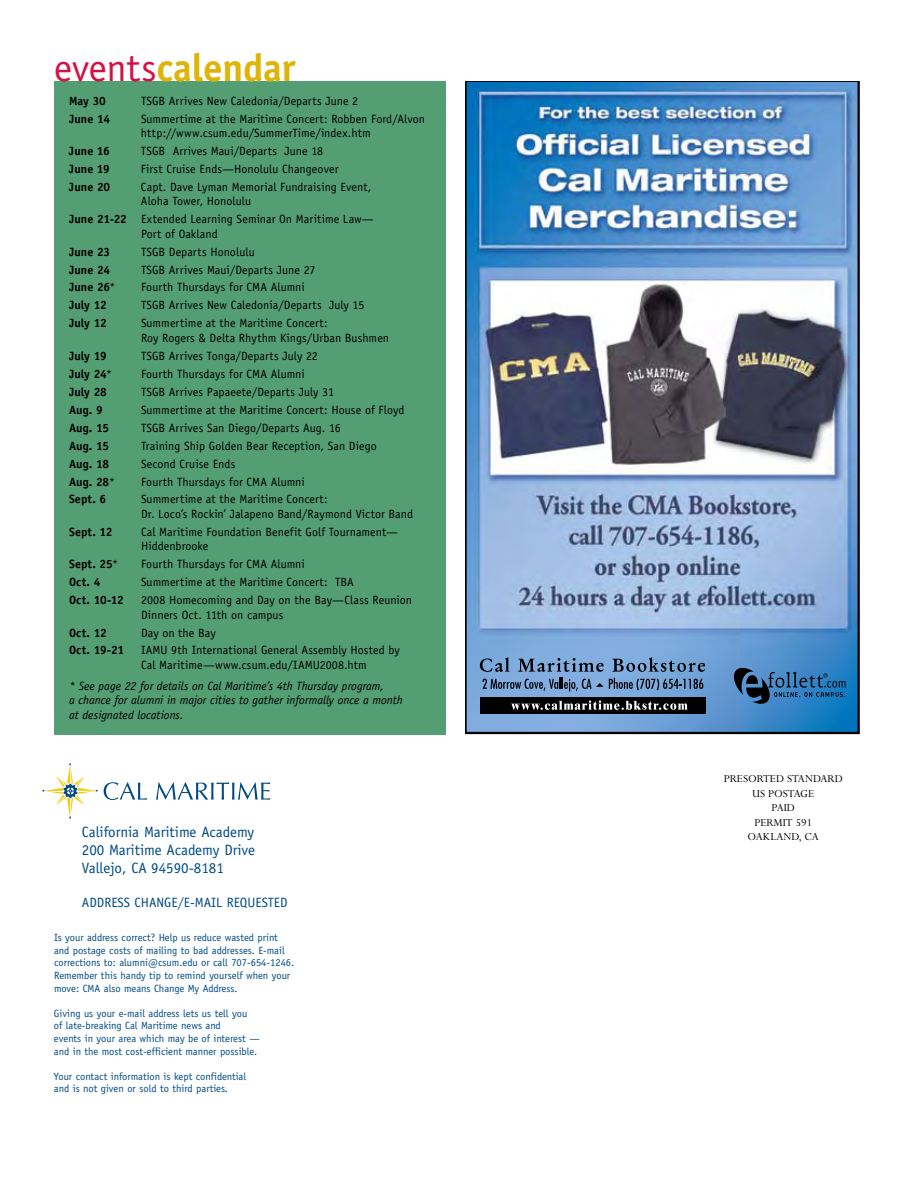
<style>
.page{position:relative;width:918px;height:1188px;background:#fff}
.page>*{position:absolute;margin:0;border:0;box-sizing:border-box;transform-origin:0 0}
.t1{font:700 39px "Officina Sans";letter-spacing:-.005em;color:#deb408}
.t2{font:15px/18px "Officina Sans";color:#004b85;text-align:justify}
.t3{font:13.5px "Officina Sans";color:#004b85}
.t4{font:12px/14.4px "Officina Sans";letter-spacing:.005em;color:#000}
.t5{font:700 12px "Officina Sans";color:#000}
.t6{font:italic 12px/14.4px "Officina Sans";color:#000}
.t7{font:12px/14.4px "Perpetua";color:#000;text-align:center}
.t8{font:10.5px/12.6px "Officina Sans";color:#004b85}
.s1{font-weight:400;color:#d31145}
.s2{font-weight:400}
.s3{font-weight:700}
</style>
<div class="page">
<div style="left:54px;top:81px;width:392px;height:653px;background:#549e73"></div>
<img style="left:466px;top:81px;width:394px;height:653px">
<div style="left:480px;top:697px;width:226px;height:17px;background:#000"></div>
<svg style="left:480px;top:657px;width:29px;height:15px"></svg>
<svg style="left:518px;top:658px;width:86px;height:14px"></svg>
<svg style="left:613px;top:657px;width:92px;height:15px"></svg>
<svg style="left:482px;top:678px;width:221px;height:14px"></svg>
<svg style="left:511px;top:700px;width:177px;height:10px"></svg>
<svg style="left:734px;top:668px;width:112px;height:36px"></svg>
<svg style="left:42px;top:763px;width:56px;height:56px"></svg>
<svg style="left:104px;top:782px;width:43px;height:18px"></svg>
<svg style="left:156px;top:782px;width:114px;height:18px"></svg>
<h1 class="t1" style="left:54px;top:43px;width:243px"><span class="s1">events</span>calendar</h1>
<p class="t5" style="left:69px;top:93px;width:38px">May 30</p>
<p class="t4" style="left:141px;top:93px;width:219px">TSGB Arrives N ew Caledonia/Departs June 2</p>
<p class="t5" style="left:69px;top:111px;width:61px">June 14 <span class="s2">S</span></p>
<p class="t4" style="left:141px;top:111px;width:286px;text-indent:6px">ummertime at the Maritime Concert: Robben Ford/Alvon http://www.csum.edu/SummerTime/index.htm</p>
<p class="t5" style="left:69px;top:143px;width:42px">June 16</p>
<p class="t4" style="left:141px;top:144px;width:184px">TSGB Arrives Maui/Departs June 18</p>
<p class="t5" style="left:69px;top:161px;width:42px">June 19</p>
<p class="t4" style="left:141px;top:162px;width:199px">First Cruise Ends—H onolulu Changeover</p>
<p class="t5" style="left:69px;top:179px;width:43px">June 20</p>
<p class="t4" style="left:141px;top:180px;width:232px">Capt. Dave Lyman Memorial Fundraising Event,<br>Aloha Tower, H onolulu</p>
<p class="t4" style="left:141px;top:212px;width:234px;text-indent:-72px"><span class="s3">June 21-22</span> Extended Learning Seminar On Maritime Law—<br>Port of Oakland</p>
<p class="t5" style="left:69px;top:244px;width:43px">June 23</p>
<p class="t4" style="left:141px;top:244px;width:115px">TSGB Departs H onolulu</p>
<p class="t5" style="left:69px;top:262px;width:43px">June 24</p>
<p class="t4" style="left:141px;top:262px;width:176px">TSGB Arrives Maui/Departs June 27</p>
<p class="t5" style="left:69px;top:280px;width:48px">June 26<span class="s2">*</span></p>
<p class="t4" style="left:141px;top:280px;width:165px">Fourth Thursdays for CMA Alumni</p>
<p class="t5" style="left:69px;top:298px;width:39px">July 12</p>
<p class="t4" style="left:141px;top:298px;width:225px">TSGB Arrives N ew Caledonia/Departs July 15</p>
<p class="t5" style="left:69px;top:316px;width:59px">July 12 <span class="s2">S</span></p>
<p class="t4" style="left:141px;top:316px;width:250px;text-indent:6px">ummertime at the Maritime Concert:<br>Roy Rogers &amp; Delta Rhythm Kings/Urban Bushmen</p>
<p class="t5" style="left:69px;top:348px;width:39px">July 19</p>
<p class="t4" style="left:141px;top:349px;width:178px">TSGB Arrives Tonga/Departs July 22</p>
<p class="t5" style="left:69px;top:366px;width:45px">July 24<span class="s2">*</span></p>
<p class="t4" style="left:141px;top:366px;width:165px">Fourth Thursdays for CMA Alumni</p>
<p class="t5" style="left:69px;top:384px;width:39px">July 28</p>
<p class="t4" style="left:141px;top:384px;width:195px">TSGB Arrives Papaeete/Departs July 31</p>
<p class="t5" style="left:69px;top:402px;width:57px">Aug. 9 <span class="s2">S</span></p>
<p class="t4" style="left:147px;top:402px;width:259px">ummertime at the Maritime Concert: H ouse of Floyd</p>
<p class="t5" style="left:69px;top:420px;width:42px">Aug. 15</p>
<p class="t4" style="left:141px;top:420px;width:201px">TSGB Arrives San Diego/Departs Aug. 16</p>
<p class="t5" style="left:69px;top:438px;width:42px">Aug. 15</p>
<p class="t4" style="left:141px;top:438px;width:237px">Training Ship Golden Bear Reception, San Diego</p>
<p class="t5" style="left:69px;top:456px;width:60px">Aug. 18 <span class="s2">S</span></p>
<p class="t4" style="left:147px;top:456px;width:90px">econd Cruise Ends</p>
<p class="t5" style="left:69px;top:474px;width:48px">Aug. 28<span class="s2">*</span></p>
<p class="t4" style="left:141px;top:474px;width:165px">Fourth Thursdays for CMA Alumni</p>
<p class="t5" style="left:69px;top:492px;width:59px">Sept. 6 <span class="s2">S</span></p>
<p class="t4" style="left:141px;top:492px;width:274px;text-indent:6px">ummertime at the Maritime Concert:<br>Dr. Loco’s Rockin’ Jalapeno Band/Raymond Victor Band</p>
<p class="t5" style="left:69px;top:524px;width:45px">Sept. 12</p>
<p class="t4" style="left:141px;top:525px;width:258px">Cal Maritime Foundation Benefit Golf Tournament—<br>Hiddenbrooke</p>
<p class="t5" style="left:69px;top:557px;width:51px">Sept. 25<span class="s2">*</span></p>
<p class="t4" style="left:141px;top:557px;width:165px">Fourth Thursdays for CMA Alumni</p>
<p class="t5" style="left:69px;top:575px;width:56px">Oct. 4 <span class="s2">S</span></p>
<p class="t4" style="left:147px;top:575px;width:201px">ummertime at the Maritime Concert: TBA</p>
<p class="t5" style="left:69px;top:593px;width:56px">Oct. 10-12</p>
<p class="t4" style="left:141px;top:593px;width:273px">2008 H omecoming and Day on the Bay—Class Reunion<br>Dinners Oct. 11th on campus</p>
<p class="t5" style="left:69px;top:625px;width:39px">Oct. 12</p>
<p class="t4" style="left:141px;top:625px;width:76px">Day on the Bay</p>
<p class="t5" style="left:69px;top:643px;width:66px">Oct. 19-21 <span class="s2">IA</span></p>
<p class="t4" style="left:141px;top:643px;width:260px;text-indent:12px">MU 9th International General Assembly H osted by<br>Cal Maritime—www.csum.edu/IAMU2008.htm</p>
<p class="t6" style="left:69px;top:679px;width:335px">* See page 22 for details on Cal Maritime’s 4th Thursday program,<br>a chance for alumni in major cities to gather informally once a month at designated locations.</p>
<p class="t2" style="left:82px;top:823px;width:175px">California Maritime Academy 200 Maritime Academy Drive Vallejo, CA 94590-8181</p>
<p class="t3" style="left:82px;top:894px;width:30px">ADDRESS</p>
<p class="t3" style="left:135px;top:894px;width:155px">CHAN GE/E-MAIL REQUESTED</p>
<p class="t8" style="left:54px;top:931px;width:242px">Is your address correct? H elp us reduce wasted print and postage costs of mailing to bad addresses. E-mail corrections to: alumni@csum.edu or call 707-654-1246.<br>Remember this handy tip to remind yourself when your move: CMA also means Change My Address.</p>
<p class="t8" style="left:54px;top:1007px;width:207px">Giving us your e-mail address lets us tell you<br>of late-breaking Cal Maritime news and<br>events in your area which may be of interest — and in the most cost-efficient manner possible.</p>
<p class="t8" style="left:54px;top:1070px;width:194px">Your contact information is kept confidential and is not given or sold to third parties.</p>
<p class="t7" style="left:724px;top:772px;width:119px">PRES ORTED STANDARD<br>US POSTAGE<br>PAID<br>PERMIT 591<br>OAKLAND, CA</p>
</div>
